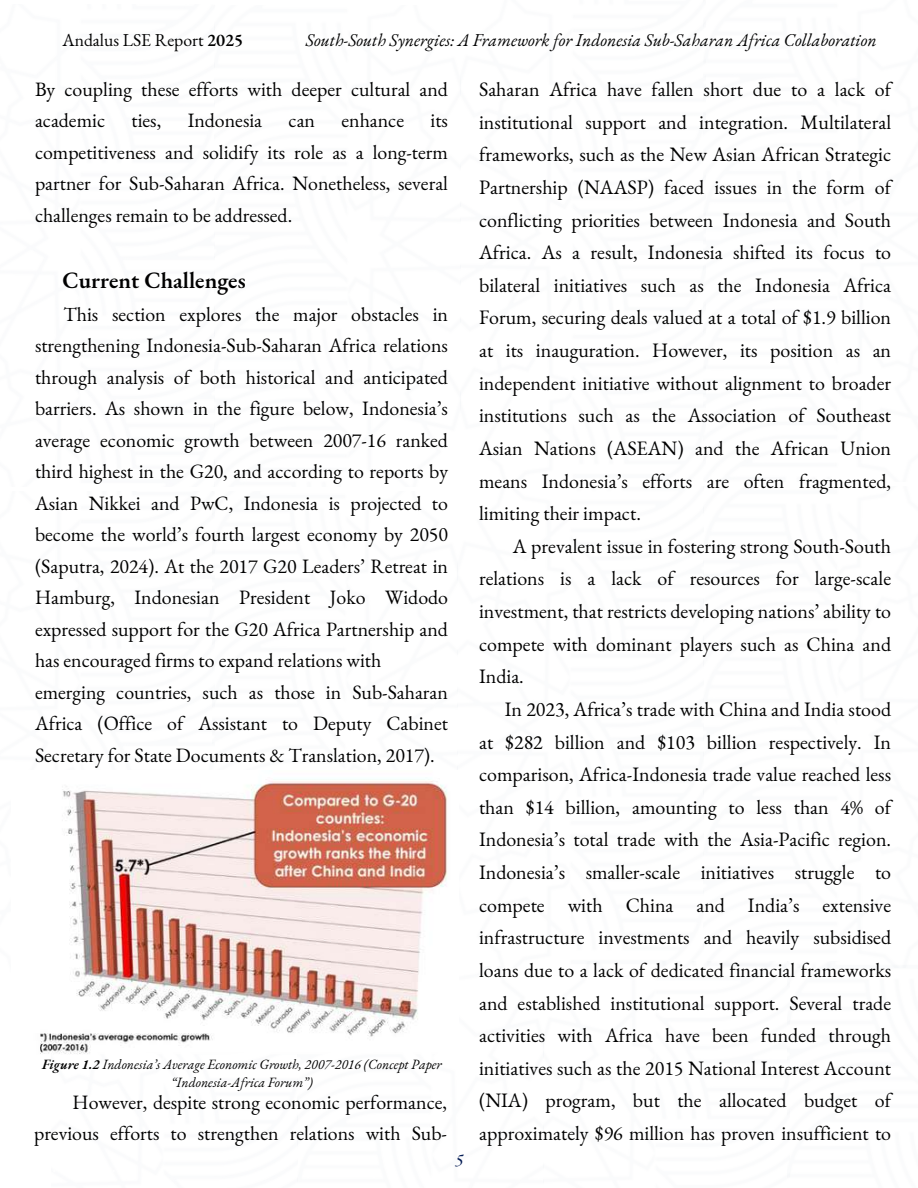
<style>
.page{position:relative;width:918px;height:1188px;background:#fff}
.page>*{position:absolute;margin:0;border:0;box-sizing:border-box;transform-origin:0 0}
.t1{font:600 22.95px "EB Garamond";color:#000}
.t2{font:19.95px/32.7px "EB Garamond";color:#000;text-align:justify}
.t3{font:19.8px/31.5px "EB Garamond";color:#000}
.t4{font:italic 17.7px "EB Garamond";color:#000}
.t5{font:17.7px "EB Garamond";color:#000}
.t6{font:italic 17.7px "EB Garamond";color:#001952}
.t7{font:italic 13.8px/18px "EB Garamond";color:#000;text-align:center}
.s1{font-weight:600}
</style>
<div class="page">
<img style="left:40px;top:779px;width:408px;height:275px">
<p class="t5" style="left:62px;top:29px;width:182px">Andalus LSE Report <span class="s1">2025</span></p>
<p class="t4" style="left:306px;top:29px;width:572px">South-South Synergies: A Framework for Indonesia Sub-Saharan Africa Collaboration</p>
<p class="t3" style="left:35px;top:73px;width:415px">By coupling these efforts with deeper cultural and academic</p>
<p class="t3" style="left:131px;top:104px;width:31px">ties,</p>
<p class="t3" style="left:188px;top:104px;width:76px">Indonesia</p>
<p class="t3" style="left:289px;top:104px;width:28px">can</p>
<p class="t3" style="left:341px;top:104px;width:64px">enhance</p>
<p class="t3" style="left:35px;top:104px;width:415px;text-align:justify;text-indent:396px">its competitiveness and solidify its role as a long-term partner for Sub-Saharan Africa. Nonetheless, several challenges remain to be addressed.</p>
<p class="t1" style="left:63px;top:265px;width:185px">Current Challenges</p>
<p class="t3" style="left:35px;top:298px;width:415px;text-indent:29px">This section explores the major obstacles in strengthening Indonesia-Sub-Saharan Africa relations through analysis of both historical and anticipated barriers. As shown in the figure below, Indonesia’s average economic growth between 2007-16 ranked third highest in the G20, and according to reports by Asian Nikkei and PwC, Indonesia is projected to become the world’s fourth largest economy by 2050 (Saputra, 2024). At the 2017 G20 Leaders’ Retreat in Hamburg, Indonesian President Joko Widodo expressed support for the G20 Africa Partnership and has encouraged firms to expand relations with emerging countries, such as those in Sub-Saharan Africa (Office of Assistant to Deputy Cabinet Secretary for State Documents &amp; Translation, 2017).</p>
<p class="t7" style="left:42px;top:1056px;width:401px"><span class="s1">Figure 1.2</span> Indonesia’s Average Economic Growth, 2007-2016 (Concept Paper “Indonesia-Africa Forum”)</p>
<p class="t3" style="left:34px;top:1086px;width:415px;text-align:right">However, despite strong economic performance, previous efforts to strengthen relations with Sub-</p>
<p class="t6" style="left:455px;top:1149px;width:10px">5</p>
<p class="t2" style="left:479px;top:73px;width:414px">Saharan Africa have fallen short due to a lack of institutional support and integration. Multilateral frameworks, such as the New Asian African Strategic Partnership (NAASP) faced issues in the form of conflicting priorities between Indonesia and South Africa. As a result, Indonesia shifted its focus to bilateral initiatives such as the Indonesia Africa Forum, securing deals valued at a total of $1.9 billion at its inauguration. However, its position as an independent initiative without alignment to broader institutions such as the Association of Southeast Asian Nations (ASEAN) and the African Union means Indonesia’s efforts are often fragmented, limiting their impact.</p>
<p class="t2" style="left:479px;top:529px;width:414px;text-indent:34px">A prevalent issue in fostering strong South-South relations is a lack of resources for large-scale investment, that restricts developing nations’ ability to compete with dominant players such as China and India.</p>
<p class="t2" style="left:479px;top:692px;width:414px;text-indent:26px">In 2023, Africa’s trade with China and India stood at $282 billion and $103 billion respectively. In comparison, Africa-Indonesia trade value reached less than $14 billion, amounting to less than 4% of Indonesia’s total trade with the Asia-Pacific region.<br>Indonesia’s smaller-scale initiatives struggle to compete with China and India’s extensive infrastructure investments and heavily subsidised loans due to a lack of dedicated financial frameworks and established institutional support. Several trade activities with Africa have been funded through initiatives such as the 2015 National Interest Account (NIA) program, but the allocated budget of approximately $96 million has proven insufficient to</p>
</div>
